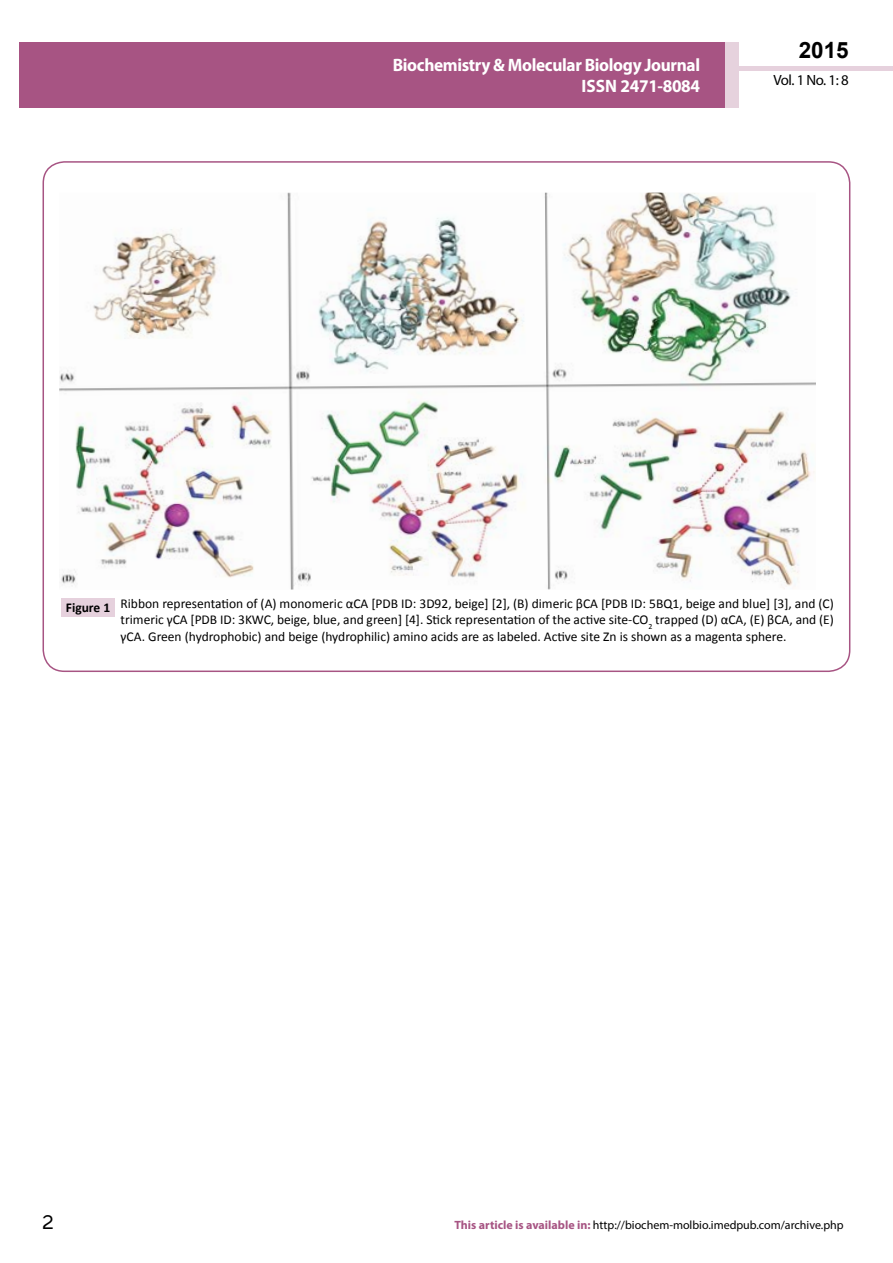
<style>
.page{position:relative;width:893px;height:1263px;background:#fff}
.page>*{position:absolute;margin:0;border:0;box-sizing:border-box;transform-origin:0 0}
.t1{font:25.5px "Tunga";color:#000}
.t2{font:700 22.5px "Arial";color:#000}
.t3{font:700 18px/21.6px "Myriad Pro";letter-spacing:-.02em;color:#fff;text-align:right;scale:.96 1}
.t4{font:14.85px "Myriad Pro";color:#000}
.t5{font:13.5px/16.2px "Calibri";color:#000;text-align:justify}
.t6{font:12px "Myriad Pro";color:#000}
.s1{font-weight:700}
.s2{font-weight:700;color:#a75483}
</style>
<div class="page">
<div style="left:722px;top:66px;width:171px;height:5px;background:#e6d1dd"></div>
<div style="left:723px;top:42px;width:15px;height:66px;background:#e6d2dd"></div>
<div style="left:19px;top:42px;width:706px;height:66px;background:#a75483"></div>
<img style="left:59px;top:193px;width:757px;height:396px">
<div style="left:62px;top:598px;width:53px;height:19px;background:#e6d1dd"></div>
<h3 class="t3" style="left:393px;top:53px;width:322px">Biochemistry &amp; Molecular Biology Journal<br>ISSN 2471-8084</h3>
<h2 class="t2" style="left:799px;top:35px;width:52px">2015</h2>
<p class="t4" style="left:773px;top:71px;width:77px">Vol. 1 No. 1: 8</p>
<p class="t5" style="left:121px;top:596px;width:715px;text-indent:-55px"><span class="s1">Figure 1</span> Ribbon representation of (A) monomeric αCA [PDB ID: 3D92, beige] [2], (B) dimeric βCA [PDB ID: 5BQ1, beige and blue] [3], and (C) trimeric γCA [PDB ID: 3KWC, beige, blue, and green] [4]. Stick representation of the active site-CO<sub>2</sub> trapped (D) αCA, (E) βCA, and (E) γCA. Green (hydrophobic) and beige (hydrophilic) amino acids are as labeled. Active site Zn is shown as a magenta sphere.</p>
<h1 class="t1" style="left:42px;top:1205px;width:13px">2</h1>
<p class="t6" style="left:454px;top:1218px;width:391px"><span class="s2">This article is available in:</span> http://biochem-molbio.imedpub.com/archive.php</p>
</div>
